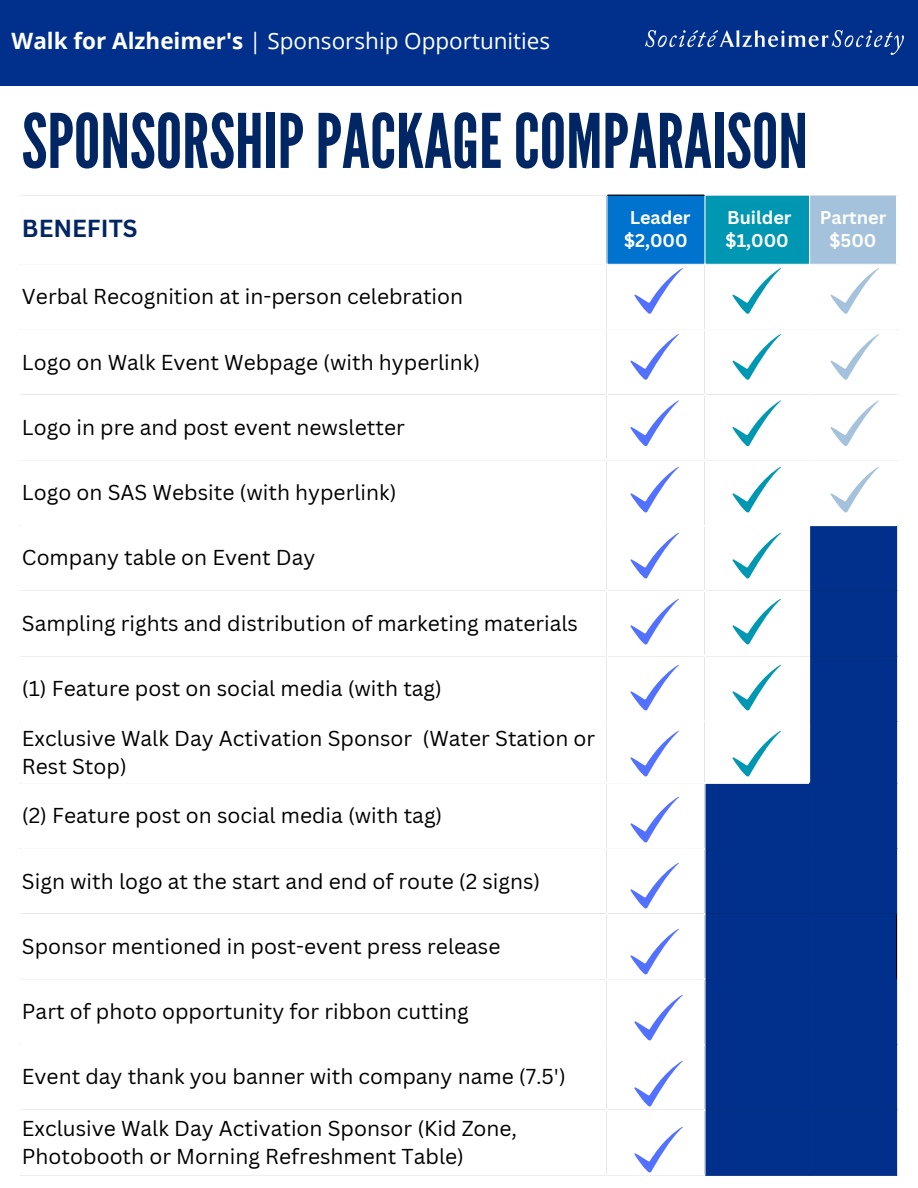
<style>
.page{position:relative;width:918px;height:1188px;background:#fff}
.page>*{position:absolute;margin:0;border:0;box-sizing:border-box;transform-origin:0 0}
.t1{font:75px "League Gothic";color:#002663}
.t2{font:700 24px "Canva Sans";color:#002663}
.t3{font:22.5px "Open Sans";color:#fff}
.t4{font:21px/28.2px "Canva Sans";color:#000}
.t5{font:700 18px "Canva Sans";color:#fff}
.s1{font-weight:700}
</style>
<div class="page">
<div style="left:0;top:0;width:918px;height:85px;background:#00308c"></div>
<img style="left:645px;top:31px;width:258px;height:23px">
<div style="left:607px;top:195px;width:98px;height:70px;background:#0073cf"></div>
<div style="left:705px;top:195px;width:105px;height:70px;background:#0097b2"></div>
<div style="left:809px;top:195px;width:88px;height:70px;background:#a4c2db"></div>
<svg style="left:706px;top:526px;width:190px;height:649px;fill:#00308c"></svg>
<hr style="left:704px;top:196px;width:2px;height:979px;background:#fff">
<hr style="left:809px;top:196px;width:1px;height:587px;background:#fff">
<hr style="left:896px;top:196px;width:1px;height:329px;background:#fff">
<hr style="left:704px;top:195px;width:193px;height:1px;background:#fff">
<hr style="left:21px;top:264px;width:876px;height:1px;background:#fff">
<hr style="left:21px;top:590px;width:789px;height:1px;background:#fff">
<hr style="left:21px;top:656px;width:789px;height:1px;background:#fff">
<hr style="left:21px;top:721px;width:789px;height:1px;background:#fff">
<hr style="left:21px;top:783px;width:788px;height:1px;background:#fff">
<hr style="left:809px;top:784px;width:1px;height:391px;background:#00308c">
<hr style="left:896px;top:526px;width:1px;height:387px;background:#00308c">
<hr style="left:896px;top:980px;width:1px;height:195px;background:#00308c">
<hr style="left:810px;top:590px;width:87px;height:1px;background:#00308c">
<hr style="left:810px;top:656px;width:87px;height:1px;background:#00308c">
<hr style="left:810px;top:721px;width:87px;height:1px;background:#00308c">
<hr style="left:809px;top:783px;width:88px;height:1px;background:#00308c">
<hr style="left:706px;top:848px;width:191px;height:1px;background:#00308c">
<hr style="left:706px;top:913px;width:191px;height:2px;background:#00308c">
<hr style="left:706px;top:979px;width:191px;height:1px;background:#00308c">
<hr style="left:706px;top:1044px;width:191px;height:1px;background:#00308c">
<hr style="left:706px;top:1109px;width:191px;height:1px;background:#00308c">
<hr style="left:706px;top:1175px;width:191px;height:1px;background:#00308c">
<hr style="left:896px;top:915px;width:1px;height:64px;background:#000">
<hr style="left:607px;top:195px;width:97px;height:1px;background:#000">
<svg style="left:630px;top:334px;width:49px;height:46px"></svg>
<svg style="left:630px;top:400px;width:49px;height:46px"></svg>
<svg style="left:630px;top:467px;width:49px;height:45px"></svg>
<svg style="left:634px;top:268px;width:49px;height:46px"></svg>
<svg style="left:630px;top:533px;width:49px;height:45px"></svg>
<svg style="left:630px;top:599px;width:49px;height:45px"></svg>
<svg style="left:630px;top:665px;width:49px;height:45px"></svg>
<svg style="left:630px;top:731px;width:49px;height:45px"></svg>
<svg style="left:630px;top:797px;width:49px;height:45px"></svg>
<svg style="left:630px;top:863px;width:49px;height:45px"></svg>
<svg style="left:630px;top:929px;width:49px;height:45px"></svg>
<svg style="left:634px;top:995px;width:49px;height:45px"></svg>
<svg style="left:634px;top:1061px;width:49px;height:45px"></svg>
<svg style="left:634px;top:1127px;width:49px;height:45px"></svg>
<svg style="left:733px;top:268px;width:48px;height:46px"></svg>
<svg style="left:733px;top:334px;width:48px;height:46px"></svg>
<svg style="left:733px;top:400px;width:48px;height:46px"></svg>
<svg style="left:733px;top:467px;width:48px;height:45px"></svg>
<svg style="left:733px;top:533px;width:48px;height:45px"></svg>
<svg style="left:733px;top:599px;width:48px;height:45px"></svg>
<svg style="left:733px;top:665px;width:48px;height:45px"></svg>
<svg style="left:831px;top:268px;width:48px;height:46px"></svg>
<svg style="left:831px;top:334px;width:48px;height:46px"></svg>
<svg style="left:831px;top:400px;width:48px;height:46px"></svg>
<svg style="left:831px;top:467px;width:48px;height:45px"></svg>
<svg style="left:733px;top:731px;width:48px;height:45px"></svg>
<p class="t3" style="left:12px;top:25px;width:540px"><span class="s1">Walk for Alzheimer's</span> | Sponsorship Opportunities</p>
<p class="t1" style="left:22px;top:98px;width:788px">SPONSORSHIPPACKAGECOMPARAISON</p>
<p class="t2" style="left:22px;top:212px;width:117px">BENEFITS</p>
<p class="t4" style="left:22px;top:282px;width:443px">Verbal Recognition at in-person celebration</p>
<h1 class="t5" style="left:630px;top:205px;width:62px">Leader</h1>
<p class="t5" style="left:624px;top:228px;width:65px">$2,000</p>
<p class="t5" style="left:727px;top:205px;width:66px">Builder</p>
<p class="t5" style="left:726px;top:228px;width:65px">$1,000</p>
<p class="t5" style="left:820px;top:205px;width:68px">Partner</p>
<p class="t5" style="left:830px;top:228px;width:48px">$500</p>
<p class="t4" style="left:22px;top:347px;width:460px">Logo on Walk Event Webpage (with hyperlink)</p>
<p class="t4" style="left:22px;top:413px;width:384px">Logo in pre and post event newsletter</p>
<p class="t4" style="left:22px;top:478px;width:376px">Logo on SAS Website (with hyperlink)</p>
<p class="t4" style="left:22px;top:543px;width:295px">Company table on Event Day</p>
<p class="t4" style="left:22px;top:609px;width:558px">Sampling rights and distribution of marketing materials</p>
<p class="t4" style="left:22px;top:674px;width:422px">(1) Feature post on social media (with tag)</p>
<p class="t4" style="left:22px;top:723px;width:575px">Exclusive Walk Day Activation Sponsor (Water Station or<br>Rest Stop)</p>
<p class="t4" style="left:22px;top:801px;width:422px">(2) Feature post on social media (with tag)</p>
<p class="t4" style="left:22px;top:866px;width:520px">Sign with logo at the start and end of route (2 signs)</p>
<p class="t4" style="left:22px;top:932px;width:480px">Sponsor mentioned in post-event press release</p>
<p class="t4" style="left:22px;top:997px;width:448px">Part of photo opportunity for ribbon cutting</p>
<p class="t4" style="left:22px;top:1062px;width:545px">Event day thank you banner with company name (7.5')</p>
<p class="t4" style="left:22px;top:1114px;width:497px">Exclusive Walk Day Activation Sponsor (Kid Zone,<br>Photobooth or Morning Refreshment Table)</p>
</div>
